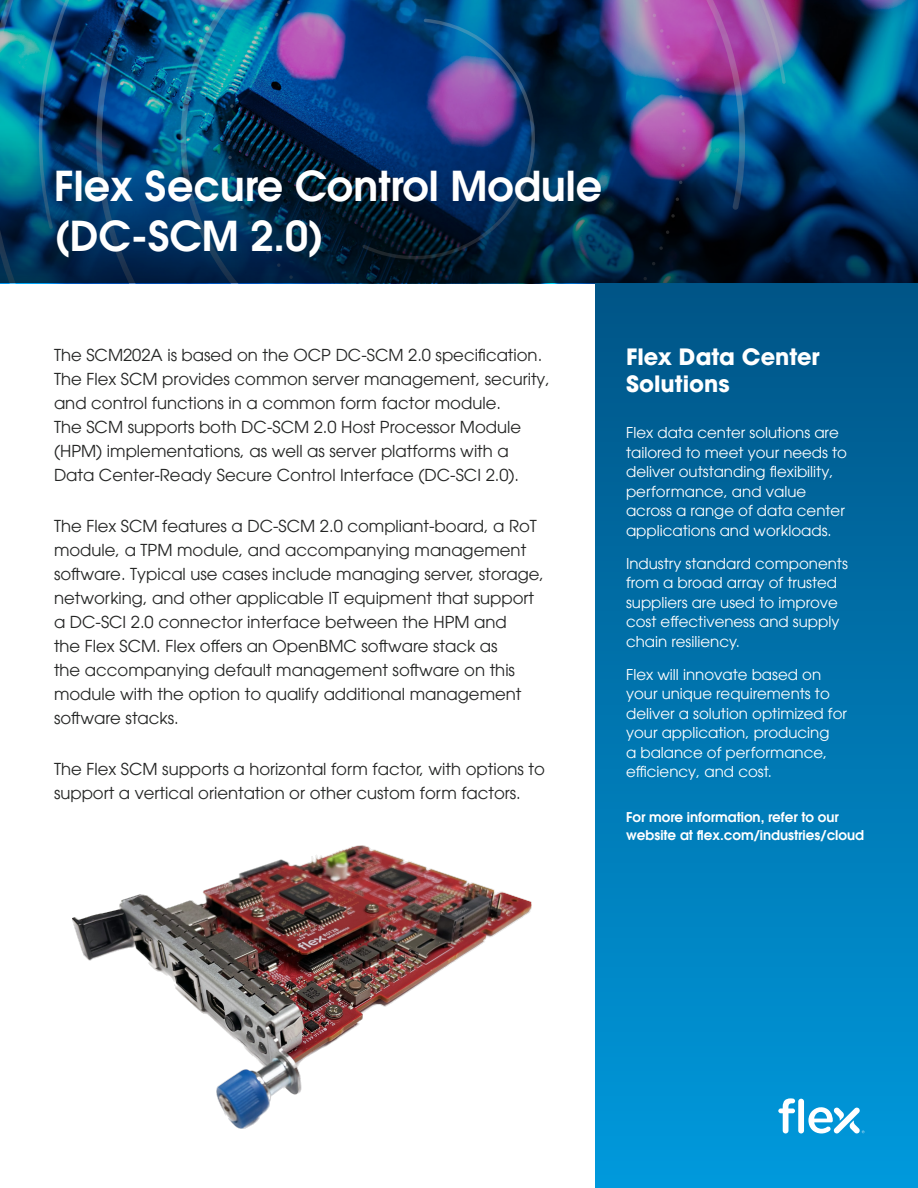
<style>
.page{position:relative;width:918px;height:1188px;background:#fff}
.page>*{position:absolute;margin:0;border:0;box-sizing:border-box;transform-origin:0 0}
.t1{font:600 41.25px/49.5px "ITC Avant Garde Pro";color:#fff}
.t2{font:700 22.5px/27px "ITC Avant Garde Pro";color:#fff}
.t3{font:16.5px/24px "ITC Avant Garde Pro";color:#242524}
.t4{font:15px/19.5px "ITC Avant Garde Pro";color:#fff}
.t5{font:600 13.5px/18px "ITC Avant Garde Pro";color:#fff}
</style>
<div class="page">
<img style="left:0;top:0;width:918px;height:284px">
<div style="left:596px;top:284px;width:322px;height:904px;background:linear-gradient(to bottom,#005487,#0099dc)"></div>
<svg style="left:778px;top:1098px;width:17px;height:35px"></svg>
<div style="left:798px;top:1099px;width:6px;height:34px;background:#fff;border-radius:3px"></div>
<svg style="left:808px;top:1106px;width:56px;height:28px"></svg>
<img style="left:73px;top:846px;width:458px;height:283px">
<h1 class="t1" style="left:54px;top:161px;width:550px">Flex Secure Control Module (DC-SCM 2.0)</h1>
<p class="t3" style="left:54px;top:342px;width:498px">The SCM202A is based on the OCP DC-SCM 2.0 specification.<br>The Flex SCM provides common server management, security, and control functions in a common form factor module.<br>The SCM supports both DC-SCM 2.0 Host Processor Module (HPM) implementations, as well as server platforms with a Data Center-Ready Secure Control Interface (DC-SCI 2.0).</p>
<p class="t3" style="left:54px;top:513px;width:492px">The Flex SCM features a DC-SCM 2.0 compliant-board, a RoT module, a TPM module, and accompanying management software. Typical use cases include managing server, storage, networking, and other applicable IT equipment that support a DC-SCI 2.0 connector interface between the HPM and<br>the Flex SCM. Flex offers an OpenBMC software stack as<br>the accompanying default management software on this module with the option to qualify additional management software stacks.</p>
<p class="t3" style="left:54px;top:756px;width:492px">The Flex SCM supports a horizontal form factor, with options to support a vertical orientation or other custom form factors.</p>
<h2 class="t2" style="left:626px;top:343px;width:195px">Flex Data Center<br>Solutions</h2>
<p class="t4" style="left:626px;top:423px;width:223px">Flex data center solutions are tailored to meet your needs to deliver outstanding flexibility, performance, and value across a range of data center applications and workloads.</p>
<p class="t4" style="left:626px;top:554px;width:223px">Industry standard components from a broad array of trusted suppliers are used to improve cost effectiveness and supply chain resiliency.</p>
<p class="t4" style="left:626px;top:665px;width:222px">Flex will innovate based on your unique requirements to deliver a solution optimized for your application, producing<br>a balance of performance, efficiency, and cost.</p>
<p class="t5" style="left:626px;top:808px;width:240px">For more information, refer to our website at flex.com/industries/cloud</p>
</div>
